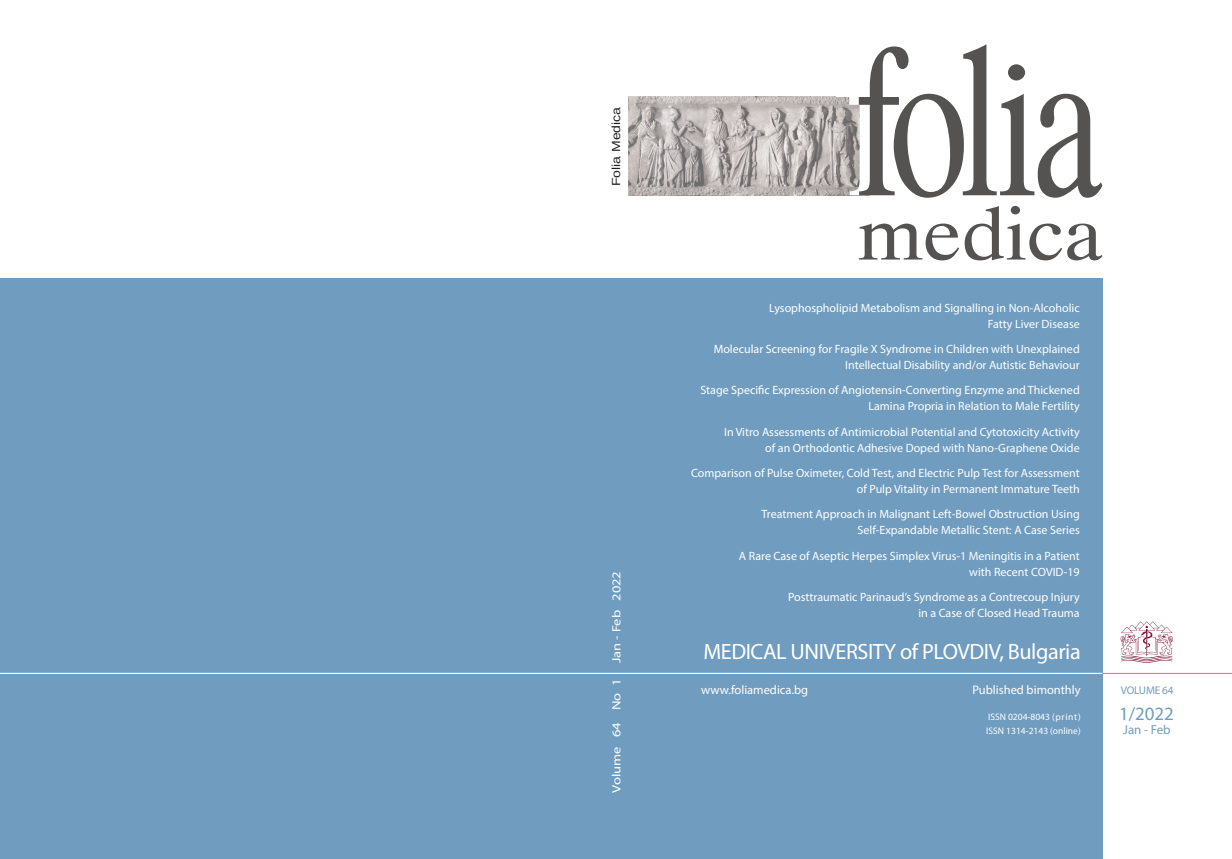
<style>
.page{position:relative;width:1232px;height:859px;background:#fff}
.page>*{position:absolute;margin:0;border:0;box-sizing:border-box;transform-origin:0 0}
.t1{font:22.2px "Myriad Pro";letter-spacing:-.02em;color:#fff}
.t2{font:18.8px "Myriad Pro";color:#6f9cbf}
.t3{font:13px "Myriad Pro";color:#6f9cbf}
.t4{font:12.5px "Myriad Pro";color:#fff}
.t5{font:12px/16px "Myriad Pro";color:#fff;text-align:right}
.t6{font:12px "Myriad Pro";color:#fff;scale:1.21 1}
.t7{font:11.7px "Arimo";color:#231f20;scale:1.19 1}
.t8{font:11.1px "Myriad Pro";letter-spacing:-.015em;color:#6f9cbf}
.t9{font:9.5px/14px "Myriad Pro";color:#fff}
</style>
<div class="page">
<svg style="left:1120px;top:621px;width:53px;height:42px"></svg>
<div style="left:0;top:278px;width:1102px;height:581px;background:#6f9cbf"></div>
<hr style="left:1075px;top:673px;width:157px;height:1px;background:#6f9cbf">
<hr style="left:0;top:673px;width:1102px;height:1px;background:#fff">
<img style="left:628px;top:97px;width:221px;height:98px">
<svg style="left:859px;top:206px;width:243px;height:54px"></svg>
<svg style="left:849px;top:44px;width:253px;height:154px"></svg>
<p class="t7" style="left:609px;top:186px;width:68px;rotate:-90deg">Folia Medica</p>
<p class="t6" style="left:609px;top:663px;width:78px;rotate:-90deg">Jan - Feb 2022</p>
<p class="t6" style="left:609px;top:793px;width:96px;rotate:-90deg">Volume 64 No 1</p>
<p class="t5" style="left:769px;top:299px;width:312px">Lysophospholipid Metabolism and Signalling in Non-Alcoholic<br>Fatty Liver Disease</p>
<p class="t5" style="left:713px;top:341px;width:367px">Molecular Screening for Fragile X Syndrome in Children with Unexplained<br>Intellectual Disability and/or Autistic Behaviour</p>
<p class="t5" style="left:700px;top:382px;width:381px">Stage Specific Expression of Angiotensin-Converting Enzyme and Thickened<br>Lamina Propria in Relation to Male Fertility</p>
<p class="t5" style="left:724px;top:423px;width:357px">In Vitro Assessments of Antimicrobial Potential and Cytotoxicity Activity of an Orthodontic Adhesive Doped with Nano-Graphene Oxide</p>
<p class="t5" style="left:691px;top:465px;width:390px">Comparison of Pulse Oximeter, Cold Test, and Electric Pulp Test for Assessment of Pulp Vitality in Permanent Immature Teeth</p>
<p class="t5" style="left:761px;top:506px;width:320px">Treatment Approach in Malignant Left-Bowel Obstruction Using<br>Self-Expandable Metallic Stent: A Case Series</p>
<p class="t5" style="left:739px;top:547px;width:342px">A Rare Case of Aseptic Herpes Simplex Virus-1 Meningitis in a Patient with Recent COVID-19</p>
<p class="t5" style="left:788px;top:589px;width:293px">Posttraumatic Parinaud’s Syndrome as a Contrecoup Injury in a Case of Closed Head Trauma</p>
<h1 class="t1" style="left:703px;top:638px;width:379px">MEDICAL UNIVERSITY of PLOVDIV, Bulgaria</h1>
<p class="t4" style="left:701px;top:682px;width:109px">www.foliamedica.bg</p>
<p class="t4" style="left:972px;top:682px;width:110px">Published bimonthly</p>
<p class="t9" style="left:986px;top:710px;width:96px">ISSN 0204-8043 (print)<br>ISSN 1314-2143 (online)</p>
<p class="t8" style="left:1120px;top:684px;width:54px">VOLUME 64</p>
<h2 class="t2" style="left:1119px;top:703px;width:56px">1/2022</h2>
<p class="t3" style="left:1123px;top:722px;width:49px">Jan - Feb</p>
</div>
